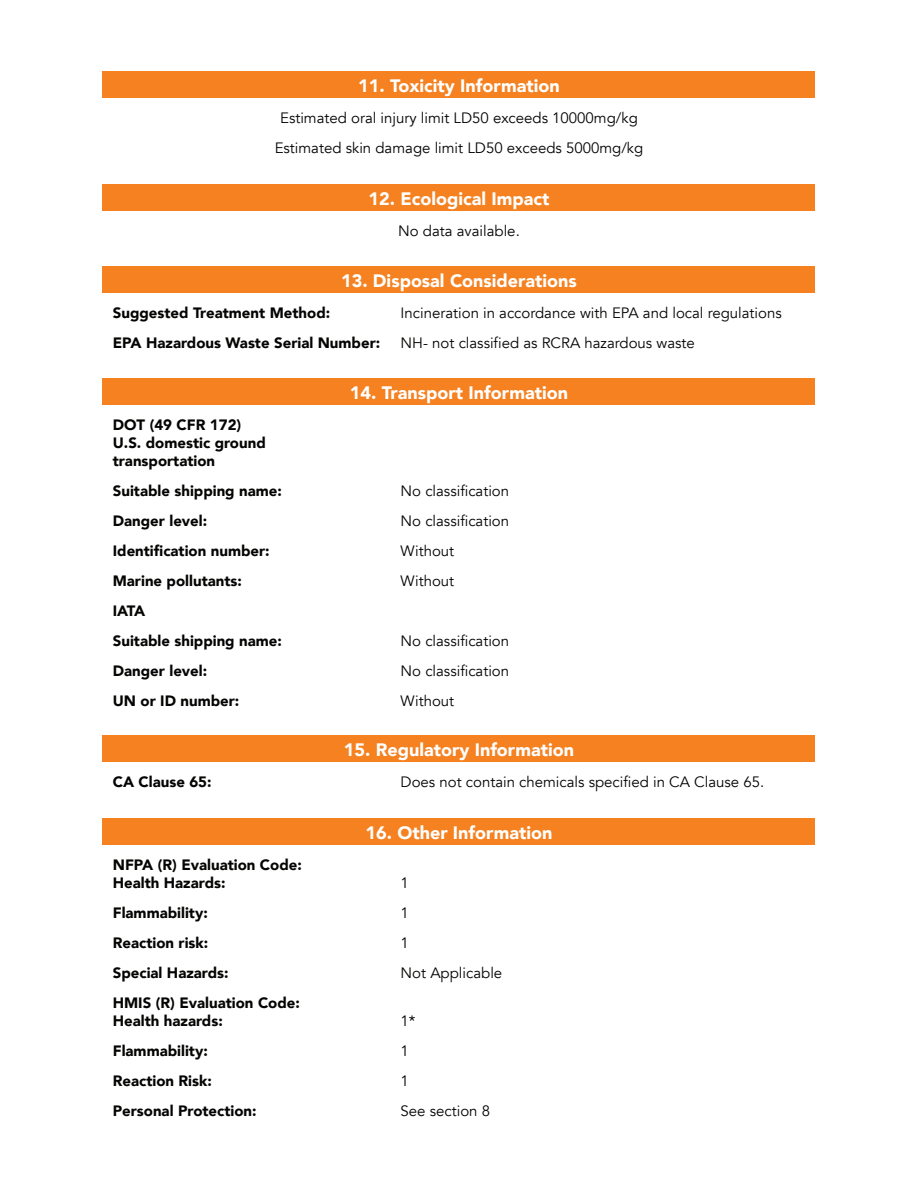
<style>
.page{position:relative;width:918px;height:1188px;background:#fff}
.page>*{position:absolute;margin:0;border:0;box-sizing:border-box;transform-origin:0 0}
.t1{font:900 18px "Avenir";color:#fff}
.t2{font:900 15px/30px "Avenir";color:#040503}
.t3{font:15px/30px "Avenir";color:#040503}
</style>
<div class="page">
<div style="left:103px;top:71px;width:712px;height:27px;background:#f58120"></div>
<div style="left:103px;top:184px;width:712px;height:27px;background:#f58120"></div>
<div style="left:103px;top:266px;width:712px;height:27px;background:#f58120"></div>
<div style="left:103px;top:378px;width:712px;height:27px;background:#f58120"></div>
<div style="left:103px;top:735px;width:712px;height:27px;background:#f58120"></div>
<div style="left:103px;top:818px;width:712px;height:27px;background:#f58120"></div>
<p class="t1" style="left:358px;top:70px;width:203px">11. Toxicity Information</p>
<p class="t3" style="left:275px;top:103px;width:370px;text-align:center">Estimated oral injury limit LD50 exceeds 10000mg/kg<br>Estimated skin damage limit LD50 exceeds 5000mg/kg</p>
<p class="t1" style="left:369px;top:183px;width:182px">12. Ecological Impact</p>
<p class="t3" style="left:398px;top:216px;width:123px">No data available.</p>
<p class="t1" style="left:341px;top:265px;width:237px">13. Disposal Considerations</p>
<p class="t2" style="left:113px;top:297px;width:269px">Suggested Treatment Method:<br>EPA Hazardous Waste Serial Number:</p>
<p class="t3" style="left:401px;top:298px;width:383px">Incineration in accordance with EPA and local regulations<br>NH- not classified as RCRA hazardous waste</p>
<p class="t1" style="left:350px;top:377px;width:220px">14. Transport Information</p>
<p class="t2" style="left:113px;top:415px;width:155px;line-height:18px">DOT (49 CFR 172)<br>U.S. domestic ground transportation</p>
<p class="t2" style="left:113px;top:475px;width:171px">Suitable shipping name:<br>Danger level:<br>Identification number:<br>Marine pollutants:<br>IATA<br>Suitable shipping name:<br>Danger level:<br>UN or ID number:</p>
<p class="t3" style="left:401px;top:476px;width:110px">No classification<br>No classification<br>Without<br>Without</p>
<p class="t3" style="left:401px;top:626px;width:110px;text-align:justify">No classification No classification Without</p>
<p class="t1" style="left:344px;top:735px;width:232px">15. Regulatory Information</p>
<p class="t2" style="left:113px;top:766px;width:100px">CA Clause 65:</p>
<p class="t3" style="left:401px;top:767px;width:365px">Does not contain chemicals specified in CA Clause 65.</p>
<p class="t1" style="left:365px;top:817px;width:189px">16. Other Information</p>
<p class="t2" style="left:113px;top:855px;width:191px;line-height:18px">NFPA (R) Evaluation Code:<br>Health Hazards:</p>
<p class="t2" style="left:113px;top:897px;width:189px">Flammability:<br>Reaction risk:<br>Special Hazards:<br>HMIS (R) Evaluation Code:</p>
<p class="t2" style="left:113px;top:1005px;width:145px">Health hazards:<br>Flammability:<br>Reaction Risk:<br>Personal Protection:</p>
<p class="t3" style="left:401px;top:1006px;width:91px">1*<br>1<br>1<br>See section 8</p>
<p class="t3" style="left:401px;top:868px;width:103px">1<br>1<br>1<br>Not Applicable</p>
</div>
